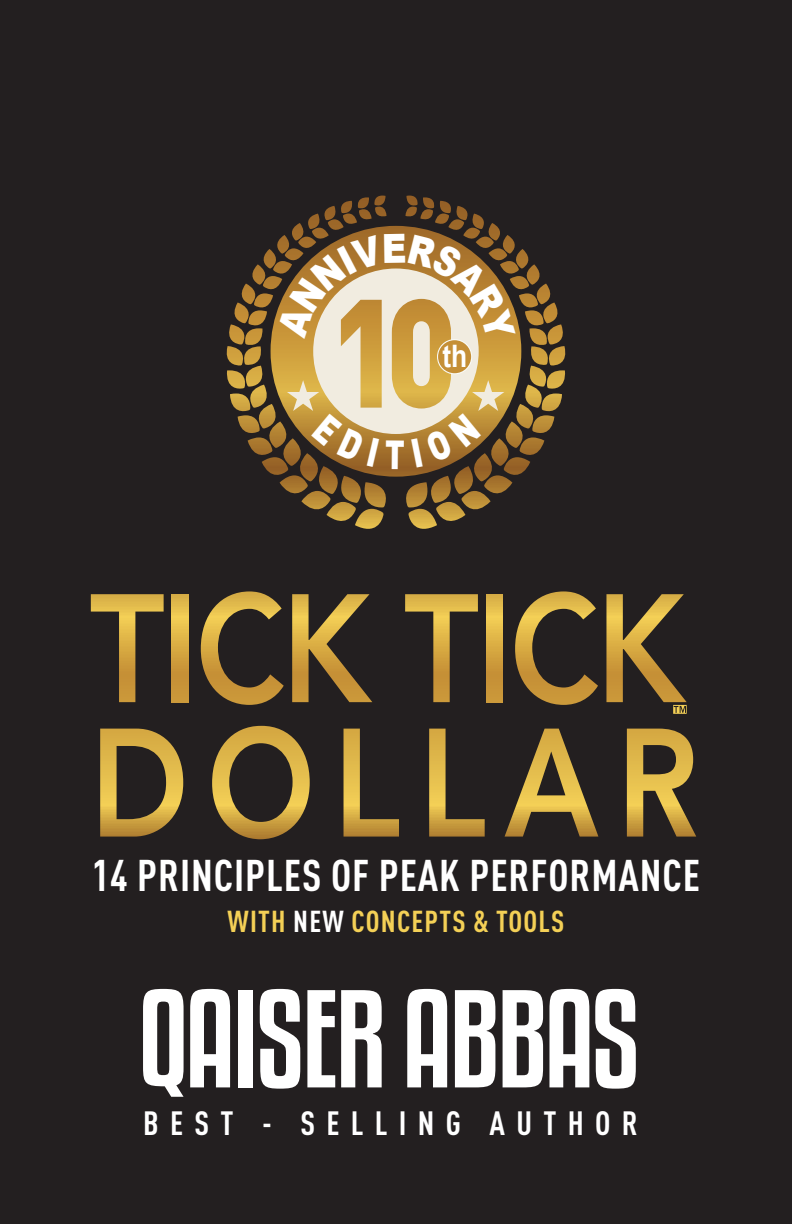
<style>
.page{position:relative;width:792px;height:1224px;background:#231f20}
.page>*{position:absolute;margin:0;border:0;box-sizing:border-box;transform-origin:0 0}
.t1{font:700 43.8px "DIN Cond";letter-spacing:.02em;color:#fff}
.t2{font:700 33.2px "DIN Cond";letter-spacing:.34em;color:#fff}
.t3{font:700 31px "Arial";color:#fff;scale:.85 1}
.t4{font:700 29.8px "DIN Cond";letter-spacing:.04em;color:#f4d056}
.s1{color:#fff}
</style>
<div class="page">
<svg style="left:91px;top:594px;width:73px;height:108px"></svg>
<svg style="left:172px;top:594px;width:16px;height:108px;background:#d7aa42"></svg>
<svg style="left:201px;top:591px;width:83px;height:114px"></svg>
<svg style="left:292px;top:594px;width:80px;height:108px"></svg>
<svg style="left:405px;top:594px;width:73px;height:108px"></svg>
<svg style="left:486px;top:594px;width:16px;height:108px;background:#d7aa42"></svg>
<svg style="left:515px;top:591px;width:83px;height:114px"></svg>
<svg style="left:100px;top:729px;width:83px;height:108px"></svg>
<svg style="left:212px;top:726px;width:98px;height:113px"></svg>
<svg style="left:344px;top:729px;width:55px;height:108px"></svg>
<svg style="left:429px;top:729px;width:56px;height:108px"></svg>
<svg style="left:505px;top:729px;width:93px;height:108px"></svg>
<svg style="left:627px;top:729px;width:69px;height:108px"></svg>
<svg style="left:606px;top:594px;width:81px;height:120px"></svg>
<svg style="left:143px;top:989px;width:41px;height:108px"></svg>
<svg style="left:190px;top:989px;width:40px;height:98px"></svg>
<div style="left:238px;top:990px;width:14px;height:97px;background:#fff"></div>
<svg style="left:260px;top:989px;width:40px;height:100px"></svg>
<svg style="left:307px;top:990px;width:28px;height:97px"></svg>
<svg style="left:341px;top:990px;width:41px;height:97px"></svg>
<svg style="left:407px;top:989px;width:40px;height:98px"></svg>
<svg style="left:455px;top:990px;width:40px;height:97px"></svg>
<svg style="left:503px;top:990px;width:40px;height:97px"></svg>
<svg style="left:549px;top:989px;width:40px;height:98px"></svg>
<svg style="left:595px;top:989px;width:41px;height:100px"></svg>
<svg style="left:226px;top:196px;width:340px;height:333px"></svg>
<p class="t3" style="left:442px;top:334px;width:31px">th</p>
<p class="t1" style="left:92px;top:848px;width:610px">14 PRINCIPLES OF PEAK PERFORMANCE</p>
<p class="t4" style="left:228px;top:904px;width:338px">WITH <span class="s1">NEW</span> CONCEPTS &amp; TOOLS</p>
<p class="t2" style="left:143px;top:1103px;width:496px">BEST - SELLING AUTHOR</p>
</div>
